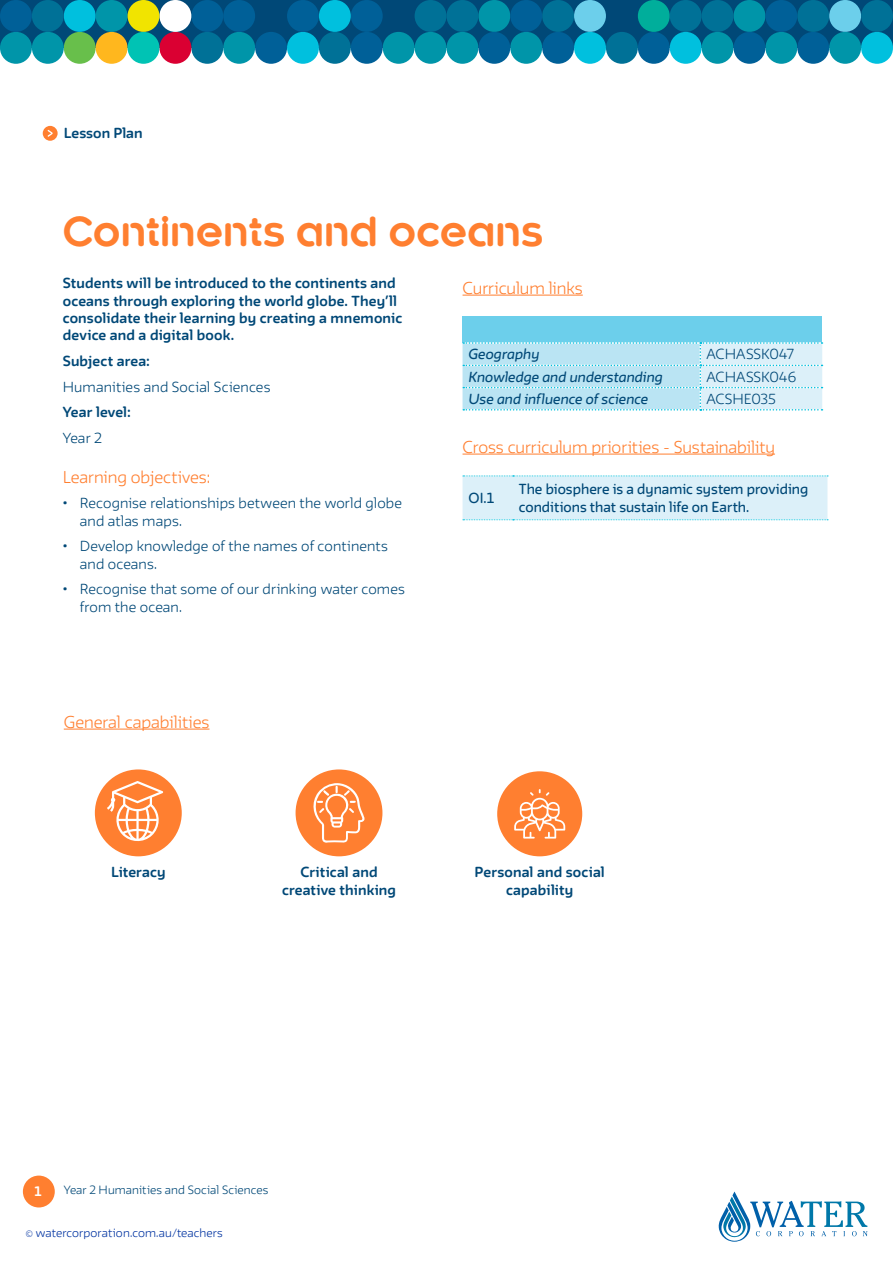
<style>
.page{position:relative;width:893px;height:1263px;background:#fff}
.page>*{position:absolute;margin:0;border:0;box-sizing:border-box;transform-origin:0 0}
.t1{font:700 39px "FWT Kroppen Round";color:#ff7f30}
.t2{font:300 15px "FWT Irma Round";letter-spacing:-.005em;color:#ff7f30}
.t3{font:700 12.75px/17.2px "FWT Irma Round";letter-spacing:.01em;color:#004877;text-align:center}
.t4{font:300 12.75px/17.2px "FWT Irma Round";letter-spacing:.01em;color:#004877}
.t5{font:500 12.75px/17.2px "FWT Irma Round";letter-spacing:.005em;color:#004877}
.t6{font:italic 500 12.75px "FWT Irma Round";color:#004877}
.t7{font:700 12px "FWT Irma Round";color:#fff}
.t8{font:300 10.5px "FWT Irma Round";letter-spacing:.01em;color:#0033a1}
.t9{font:300 10.5px "FWT Irma Round";letter-spacing:.01em;color:#004877}
</style>
<div class="page">
<svg style="left:719px;top:1191px;width:148px;height:51px"></svg>
<div style="left:0;top:0;width:893px;height:48px;background:#004877"></div>
<div style="left:223px;top:32px;width:32px;height:32px;background:#0095a9;border-radius:50%"></div>
<div style="left:287px;top:32px;width:32px;height:32px;background:#00c0de;border-radius:50%"></div>
<div style="left:319px;top:32px;width:32px;height:32px;background:#007197;border-radius:50%"></div>
<div style="left:255px;top:32px;width:32px;height:32px;background:#006098;border-radius:50%"></div>
<div style="left:191px;top:32px;width:32px;height:32px;background:#007197;border-radius:50%"></div>
<div style="left:351px;top:0;width:32px;height:32px;background:#006098;border-radius:50%"></div>
<div style="left:287px;top:0;width:32px;height:32px;background:#006098;border-radius:50%"></div>
<div style="left:191px;top:0;width:32px;height:32px;background:#006098;border-radius:50%"></div>
<div style="left:223px;top:0;width:32px;height:32px;background:#006098;border-radius:50%"></div>
<div style="left:319px;top:0;width:32px;height:32px;background:#00c0de;border-radius:50%"></div>
<div style="left:64px;top:32px;width:32px;height:32px;background:#68bf4b;border-radius:50%"></div>
<div style="left:64px;top:0;width:32px;height:32px;background:#00c0de;border-radius:50%"></div>
<div style="left:0;top:32px;width:32px;height:32px;background:#0095a9;border-radius:50%"></div>
<div style="left:383px;top:32px;width:32px;height:32px;background:#0095a9;border-radius:50%"></div>
<div style="left:32px;top:32px;width:32px;height:32px;background:#0095a9;border-radius:50%"></div>
<div style="left:32px;top:0;width:32px;height:32px;background:#007197;border-radius:50%"></div>
<div style="left:0;top:0;width:32px;height:32px;background:#006098;border-radius:50%"></div>
<div style="left:351px;top:32px;width:32px;height:32px;background:#006098;border-radius:50%"></div>
<div style="left:96px;top:0;width:32px;height:32px;background:#0095a9;border-radius:50%"></div>
<div style="left:159px;top:32px;width:32px;height:32px;background:#da0032;border-radius:50%"></div>
<div style="left:96px;top:32px;width:32px;height:32px;background:#ffb71e;border-radius:50%"></div>
<div style="left:159px;top:0;width:32px;height:32px;background:#fff;border-radius:50%"></div>
<div style="left:128px;top:0;width:31px;height:32px;background:#f1e400;border-radius:50%"></div>
<div style="left:128px;top:32px;width:31px;height:32px;background:#00c3b4;border-radius:50%"></div>
<div style="left:415px;top:0;width:31px;height:32px;background:#007197;border-radius:50%"></div>
<div style="left:415px;top:32px;width:31px;height:32px;background:#0095a9;border-radius:50%"></div>
<div style="left:638px;top:32px;width:32px;height:32px;background:#006098;border-radius:50%"></div>
<div style="left:510px;top:32px;width:32px;height:32px;background:#0095a9;border-radius:50%"></div>
<div style="left:542px;top:32px;width:32px;height:32px;background:#006098;border-radius:50%"></div>
<div style="left:478px;top:0;width:32px;height:32px;background:#0095a9;border-radius:50%"></div>
<div style="left:446px;top:32px;width:32px;height:32px;background:#0095a9;border-radius:50%"></div>
<div style="left:478px;top:32px;width:32px;height:32px;background:#006098;border-radius:50%"></div>
<div style="left:542px;top:0;width:32px;height:32px;background:#007197;border-radius:50%"></div>
<div style="left:574px;top:0;width:32px;height:32px;background:#6ccfeb;border-radius:50%"></div>
<div style="left:510px;top:0;width:32px;height:32px;background:#006098;border-radius:50%"></div>
<div style="left:446px;top:0;width:32px;height:32px;background:#007197;border-radius:50%"></div>
<div style="left:574px;top:32px;width:32px;height:32px;background:#00c0de;border-radius:50%"></div>
<div style="left:606px;top:32px;width:32px;height:32px;background:#007197;border-radius:50%"></div>
<div style="left:638px;top:0;width:32px;height:32px;background:#00ae9b;border-radius:50%"></div>
<div style="left:670px;top:0;width:32px;height:32px;background:#007197;border-radius:50%"></div>
<div style="left:670px;top:32px;width:32px;height:32px;background:#00c0de;border-radius:50%"></div>
<div style="left:765px;top:32px;width:32px;height:32px;background:#0095a9;border-radius:50%"></div>
<div style="left:797px;top:32px;width:32px;height:32px;background:#006098;border-radius:50%"></div>
<div style="left:733px;top:0;width:32px;height:32px;background:#0095a9;border-radius:50%"></div>
<div style="left:702px;top:32px;width:31px;height:32px;background:#0095a9;border-radius:50%"></div>
<div style="left:733px;top:32px;width:32px;height:32px;background:#006098;border-radius:50%"></div>
<div style="left:797px;top:0;width:32px;height:32px;background:#007197;border-radius:50%"></div>
<div style="left:829px;top:0;width:32px;height:32px;background:#6ccfeb;border-radius:50%"></div>
<div style="left:765px;top:0;width:32px;height:32px;background:#006098;border-radius:50%"></div>
<div style="left:702px;top:0;width:31px;height:32px;background:#007197;border-radius:50%"></div>
<div style="left:861px;top:32px;width:32px;height:32px;background:#00c0de;border-radius:50%"></div>
<div style="left:861px;top:0;width:32px;height:32px;background:#007197;border-radius:50%"></div>
<div style="left:829px;top:32px;width:32px;height:32px;background:#0095a9;border-radius:50%"></div>
<hr style="left:463px;top:295px;width:120px;height:1px;background:#ff7f30">
<hr style="left:463px;top:454px;width:312px;height:1px;background:#ff7f30">
<div style="left:463px;top:317px;width:359px;height:26px;background:#6ccfeb"></div>
<svg style="left:463px;top:342px;width:359px;height:69px;background:#c2e8f4"></svg>
<div style="left:463px;top:476px;width:365px;height:44px;background:#dcf0f9"></div>
<div style="left:23px;top:1175px;width:32px;height:32px;background:#ff7f30;border-radius:50%"></div>
<svg style="left:43px;top:126px;width:15px;height:15px"></svg>
<hr style="left:64px;top:729px;width:145px;height:1px;background:#ff7f30">
<div style="left:296px;top:769px;width:86px;height:87px;background:#ff7f30;border-radius:50%"></div>
<svg style="left:313px;top:783px;width:52px;height:60px"></svg>
<div style="left:497px;top:771px;width:85px;height:85px;background:#ff7f30;border-radius:50%"></div>
<svg style="left:514px;top:789px;width:51px;height:49px"></svg>
<div style="left:95px;top:769px;width:87px;height:87px;background:#ff7f30;border-radius:50%"></div>
<svg style="left:107px;top:781px;width:56px;height:61px"></svg>
<p class="t3" style="left:64px;top:123px;width:80px">Lesson Plan</p>
<h1 class="t1" style="left:63px;top:209px;width:482px">Continents and oceans</h1>
<p class="t3" style="left:63px;top:274px;width:341px;text-align:left">Students will be introduced to the continents and oceans through exploring the world globe. They’ll consolidate their learning by creating a mnemonic device and a digital book.</p>
<p class="t3" style="left:63px;top:351px;width:89px">Subject area:</p>
<p class="t4" style="left:63px;top:377px;width:209px">Humanities and Social Sciences</p>
<p class="t3" style="left:63px;top:403px;width:70px">Year level:</p>
<p class="t4" style="left:63px;top:428px;width:41px">Year 2</p>
<p class="t2" style="left:63px;top:465px;width:149px">Learning objectives:</p>
<p class="t4" style="left:80px;top:494px;width:324px;text-indent:-17px">• Recognise relationships between the world globe and atlas maps.</p>
<p class="t4" style="left:80px;top:537px;width:310px;text-indent:-17px">• Develop knowledge of the names of continents and oceans.</p>
<p class="t4" style="left:80px;top:580px;width:327px;text-indent:-17px">• Recognise that some of our drinking water comes from the ocean.</p>
<p class="t2" style="left:463px;top:276px;width:122px">Curriculum links</p>
<p class="t6" style="left:469px;top:344px;width:72px">Geography</p>
<p class="t4" style="left:706px;top:345px;width:89px">ACHASSK047</p>
<p class="t6" style="left:469px;top:366px;width:196px">Knowledge and understanding</p>
<p class="t4" style="left:706px;top:367px;width:91px">ACHASSK046</p>
<p class="t6" style="left:469px;top:388px;width:181px">Use and influence of science</p>
<p class="t4" style="left:706px;top:389px;width:71px">ACSHE035</p>
<p class="t2" style="left:463px;top:435px;width:314px">Cross curriculum priorities - Sustainability</p>
<p class="t5" style="left:469px;top:488px;width:27px">OI.1</p>
<p class="t5" style="left:519px;top:480px;width:291px">The biosphere is a dynamic system providing conditions that sustain life on Earth.</p>
<p class="t2" style="left:64px;top:709px;width:147px">General capabilities</p>
<p class="t3" style="left:111px;top:863px;width:56px">Literacy</p>
<p class="t3" style="left:282px;top:863px;width:116px">Critical and creative thinking</p>
<p class="t3" style="left:474px;top:863px;width:132px">Personal and social capability</p>
<p class="t7" style="left:34px;top:1182px;width:9px">1</p>
<p class="t9" style="left:64px;top:1182px;width:206px">Year 2 Humanities and Social Sciences</p>
<p class="t8" style="left:26px;top:1225px;width:199px">© watercorporation.com.au/teachers</p>
</div>
